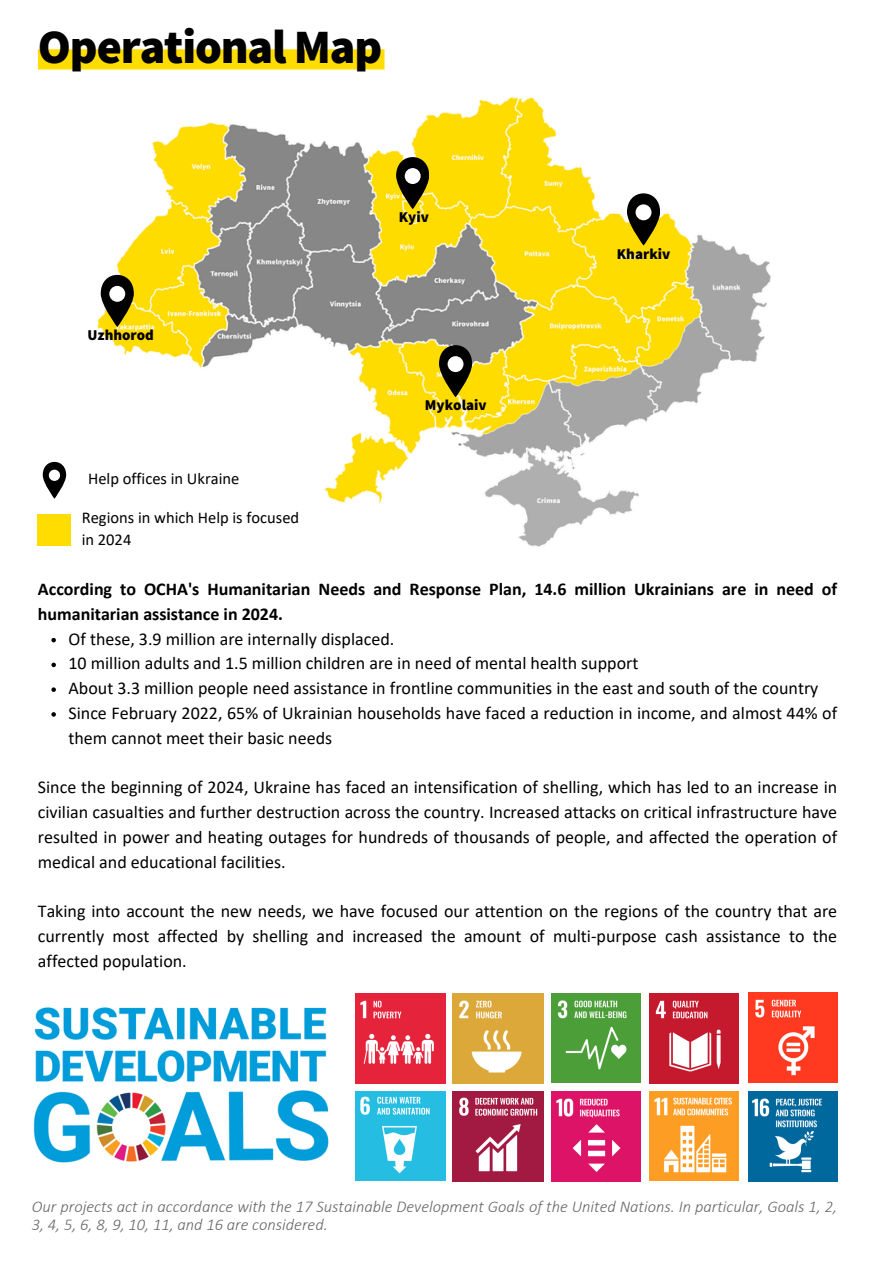
<style>
.page{position:relative;width:894px;height:1264px;background:#fff}
.page>*{position:absolute;margin:0;border:0;box-sizing:border-box;transform-origin:0 0}
.t1{font:900 48px "Source Sans Pro";letter-spacing:-.025em;color:#000}
.t2{font:18px/24.8px "Calibri";color:#000;text-align:justify}
.t3{font:700 18px/24.8px "Calibri";color:#000}
.t4{font:italic 300 16.5px/18px "Calibri";color:#666}
.t5{font:16.5px/21.3px "Calibri";color:#000}
.t6{font:900 15px "Source Sans Pro";color:#000}
</style>
<div class="page">
<img style="left:37px;top:49px;width:734px;height:589px">
<svg style="left:396px;top:157px;width:32px;height:52px"></svg>
<div style="left:404px;top:168px;width:16px;height:16px;background:#fff;border-radius:50%"></div>
<svg style="left:101px;top:275px;width:32px;height:52px"></svg>
<div style="left:109px;top:286px;width:16px;height:16px;background:#fff;border-radius:50%"></div>
<svg style="left:626px;top:193px;width:33px;height:52px;background:#60561c"></svg>
<div style="left:635px;top:204px;width:16px;height:16px;background:#fff;border-radius:50%"></div>
<svg style="left:439px;top:345px;width:32px;height:52px"></svg>
<div style="left:447px;top:356px;width:16px;height:16px;background:#fff;border-radius:50%"></div>
<svg style="left:43px;top:462px;width:23px;height:37px"></svg>
<div style="left:49px;top:469px;width:11px;height:12px;background:#fff;border-radius:50%"></div>
<div style="left:37px;top:514px;width:33px;height:32px;background:#fd0"></div>
<img style="left:355px;top:993px;width:90px;height:90px">
<img style="left:453px;top:993px;width:90px;height:90px">
<img style="left:551px;top:993px;width:89px;height:89px">
<img style="left:748px;top:992px;width:88px;height:90px">
<img style="left:453px;top:1091px;width:90px;height:90px">
<img style="left:748px;top:1091px;width:88px;height:90px">
<img style="left:355px;top:1091px;width:90px;height:89px">
<img style="left:649px;top:993px;width:89px;height:90px">
<img style="left:551px;top:1091px;width:89px;height:90px">
<img style="left:649px;top:1091px;width:89px;height:89px">
<img style="left:33px;top:1007px;width:296px;height:156px">
<div style="left:38px;top:49px;width:346px;height:21px;background:#fd0"></div>
<svg style="left:51px;top:638px;width:5px;height:4px"></svg>
<svg style="left:51px;top:662px;width:5px;height:5px"></svg>
<svg style="left:51px;top:687px;width:5px;height:5px"></svg>
<svg style="left:51px;top:712px;width:5px;height:4px"></svg>
<p class="t1" style="left:38px;top:15px;width:346px">Operational Map</p>
<p class="t6" style="left:88px;top:325px;width:68px">Uzhhorod</p>
<p class="t5" style="left:88px;top:469px;width:153px">Help offices in Ukraine</p>
<h2 class="t5" style="left:82px;top:508px;width:219px">Regions in which Help is focused in 2024</h2>
<p class="t6" style="left:398px;top:208px;width:32px">Kyiv</p>
<p class="t6" style="left:425px;top:395px;width:63px">Mykolaiv</p>
<p class="t6" style="left:616px;top:244px;width:55px">Kharkiv</p>
<p class="t3" style="left:38px;top:578px;width:800px">According to OCHA's Humanitarian Needs and Response Plan, 14.6 million Ukrainians are in need of humanitarian assistance in 2024.</p>
<p class="t2" style="left:68px;top:627px;width:327px">Of these, 3.9 million are internally displaced.</p>
<h3 class="t2" style="left:68px;top:652px;width:571px">10 million adults and 1.5 million children are in need of mental health support</h3>
<h3 class="t2" style="left:68px;top:677px;width:751px">About 3.3 million people need assistance in frontline communities in the east and south of the country</h3>
<p class="t2" style="left:68px;top:702px;width:770px">Since February 2022, 65% of Ukrainian households have faced a reduction in income, and almost 44% of them cannot meet their basic needs</p>
<p class="t2" style="left:38px;top:776px;width:800px">Since the beginning of 2024, Ukraine has faced an intensification of shelling, which has led to an increase in civilian casualties and further destruction across the country. Increased attacks on critical infrastructure have resulted in power and heating outages for hundreds of thousands of people, and affected the operation of medical and educational facilities.</p>
<p class="t2" style="left:38px;top:900px;width:800px">Taking into account the new needs, we have focused our attention on the regions of the country that are currently most affected by shelling and increased the amount of multi-purpose cash assistance to the affected population.</p>
<p class="t4" style="left:32px;top:1198px;width:806px">Our projects act in accordance with the 17 Sustainable Development Goals of the United Nations. In particular, Goals 1, 2,<br>3, 4, 5, 6, 8, 9, 10, 11, and 16 are considered.</p>
</div>
